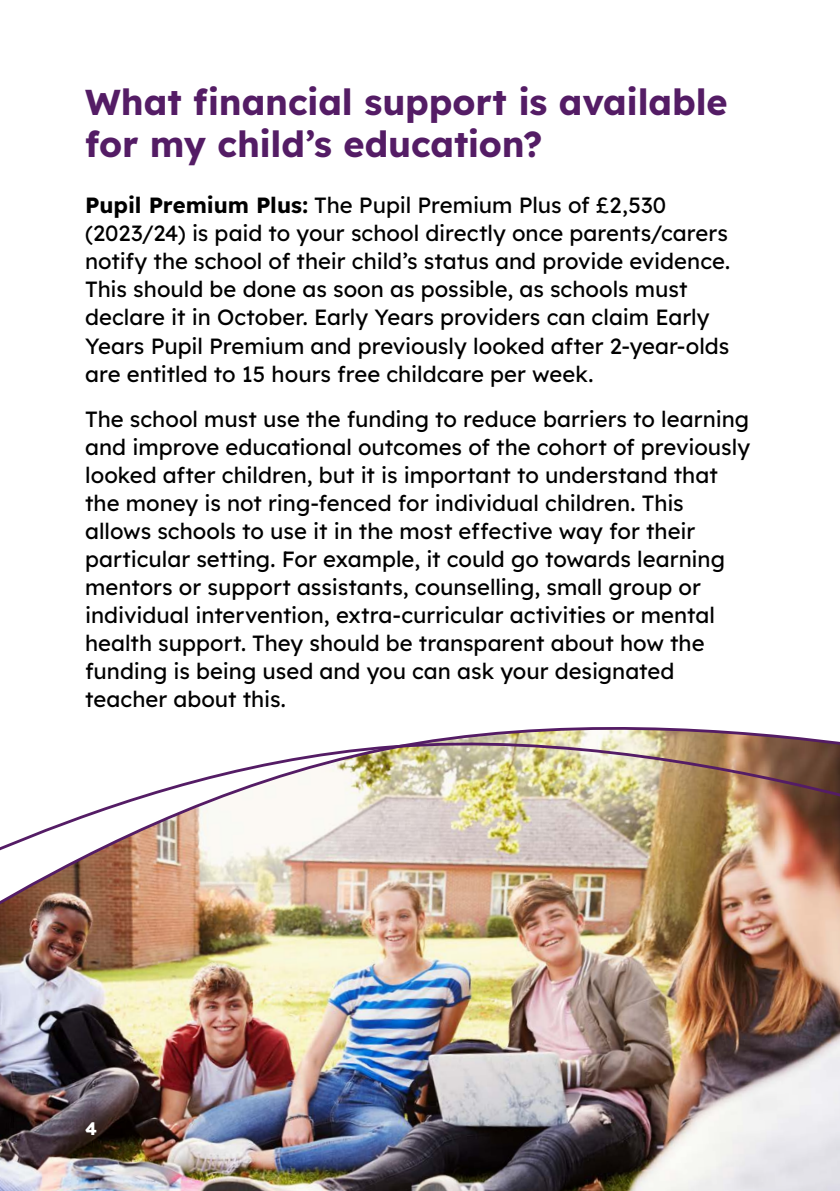
<style>
.page{position:relative;width:840px;height:1191px;background:#fff}
.page>*{position:absolute;margin:0;border:0;box-sizing:border-box;transform-origin:0 0}
.t1{font:700 36px/42px "Lexend";letter-spacing:-.005em;color:#541c65}
.Body{font:22px/28px "Lexend";color:#000}
.Body_1{font:22px/28px "Lexend";color:#000}
.Body-2{font:700 18px "Lexend";color:#fff}
.s1{font-weight:700}
</style>
<div class="page">
<img style="left:0;top:727px;width:839px;height:464px">
<img style="left:0;top:734px;width:839px;height:127px">
<h2 class="t1" style="left:85px;top:79px;width:643px">What financial support is available for my child’s education?</h2>
<p class="Body_1" style="left:85px;top:190px;width:646px"><span class="s1">Pupil Premium Plus:</span> The Pupil Premium Plus of £2,530 (2023/24) is paid to your school directly once parents/carers notify the school of their child’s status and provide evidence.<br>This should be done as soon as possible, as schools must declare it in October. Early Years providers can claim Early Years Pupil Premium and previously looked after 2-year-olds are entitled to 15 hours free childcare per week.</p>
<p class="Body" style="left:85px;top:403px;width:666px">The school must use the funding to reduce barriers to learning and improve educational outcomes of the cohort of previously looked after children, but it is important to understand that the money is not ring-fenced for individual children. This allows schools to use it in the most effective way for their particular setting. For example, it could go towards learning mentors or support assistants, counselling, small group or individual intervention, extra-curricular activities or mental health support. They should be transparent about how the funding is being used and you can ask your designated teacher about this.</p>
<p class="Body-2" style="left:85px;top:1115px;width:13px">4</p>
</div>
